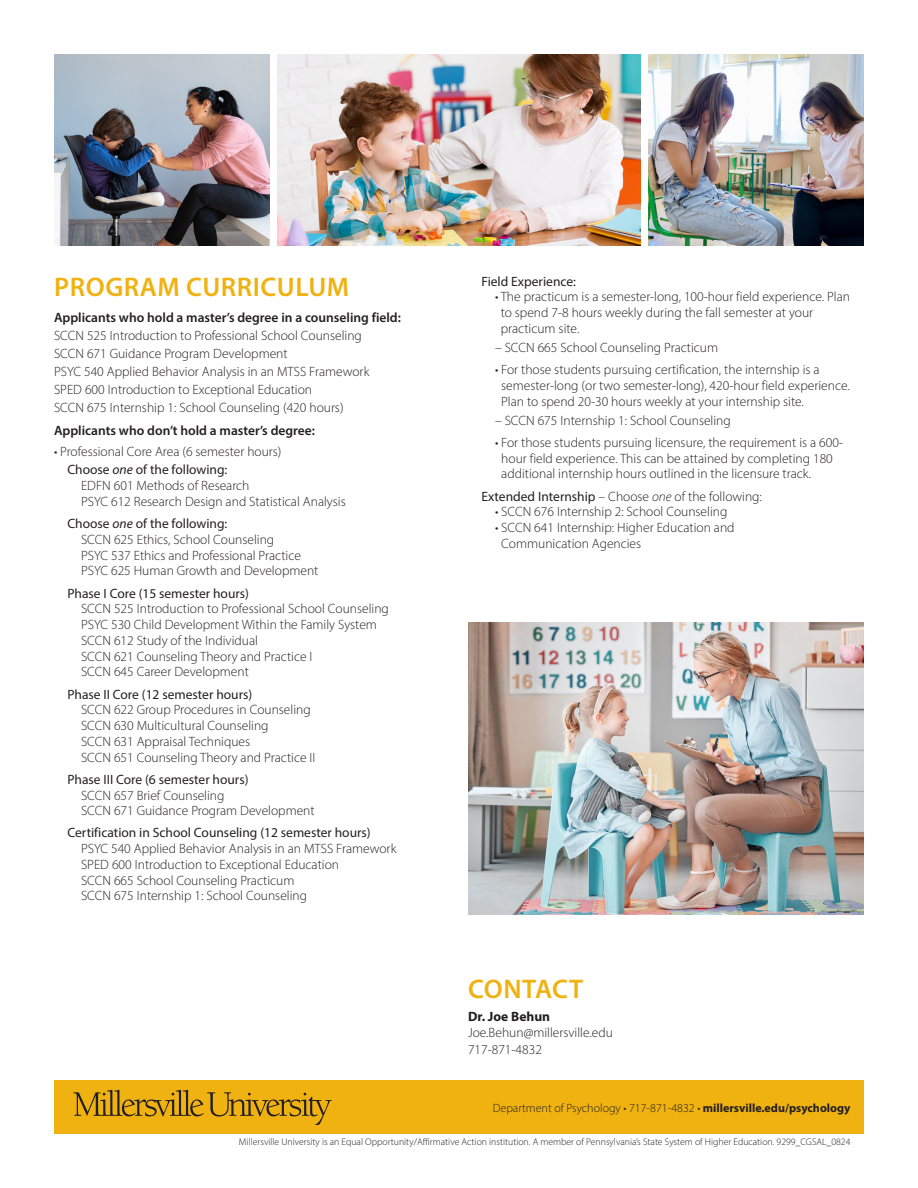
<style>
.page{position:relative;width:918px;height:1188px;background:#fff}
.page>*{position:absolute;margin:0;border:0;box-sizing:border-box;transform-origin:0 0}
.Body_Title{font:600 27px "Myriad Pro";letter-spacing:.02em;color:#efb211}
.Body{font:300 13.5px/15.8px "Myriad Pro";color:#231f20}
.Body-2{font:13.5px "Myriad Pro";color:#231f20}
.Body-3{font:600 13.5px "Myriad Pro";color:#231f20}
.t1{font:700 13.5px "Myriad Pro";color:#231f20}
.t2{font:300 12px "Myriad Pro";color:#231f20}
.t3{font:300 9.75px "Myriad Pro";color:#231f20}
.s1{font-style:italic}
.s2{font-weight:400}
.s3{font-weight:700}
</style>
<div class="page">
<img style="left:648px;top:54px;width:216px;height:191px">
<img style="left:277px;top:54px;width:364px;height:191px">
<img style="left:54px;top:54px;width:216px;height:191px">
<div style="left:54px;top:1081px;width:810px;height:53px;background:#efb211"></div>
<svg style="left:73px;top:1090px;width:259px;height:35px"></svg>
<img style="left:468px;top:622px;width:396px;height:293px">
<p class="Body_Title" style="left:54px;top:270px;width:296px">PROGRAM CURRICULUM</p>
<p class="Body-3" style="left:54px;top:309px;width:348px">Applicants who hold a master’s degree in a counseling field:</p>
<p class="Body" style="left:54px;top:327px;width:309px">SCCN 525 Introduction to Professional School Counseling</p>
<p class="Body" style="left:54px;top:345px;width:235px">SCCN 671 Guidance Program Development</p>
<p class="Body" style="left:54px;top:363px;width:317px">PSYC 540 Applied Behavior Analysis in an MTSS Framework</p>
<p class="Body" style="left:54px;top:381px;width:260px">SPED 600 Introduction to Exceptional Education</p>
<p class="Body" style="left:54px;top:399px;width:291px">SCCN 675 Internship 1: School Counseling (420 hours)</p>
<p class="Body-3" style="left:54px;top:422px;width:263px">Applicants who don’t hold a master’s degree:</p>
<p class="Body" style="left:54px;top:444px;width:229px">• Professional Core Area (6 semester hours)</p>
<p class="Body-2" style="left:68px;top:461px;width:161px">Choose <span class="s1">one</span> of the following:</p>
<p class="Body" style="left:81px;top:478px;width:170px">EDFN 601 Methods of Research</p>
<p class="Body" style="left:81px;top:493px;width:266px">PSYC 612 Research Design and Statistical Analysis</p>
<p class="Body-2" style="left:68px;top:515px;width:161px">Choose <span class="s1">one</span> of the following:</p>
<p class="Body" style="left:81px;top:531px;width:195px">SCCN 625 Ethics, School Counseling</p>
<p class="Body" style="left:81px;top:547px;width:221px">PSYC 537 Ethics and Professional Practice</p>
<p class="Body" style="left:81px;top:563px;width:239px">PSYC 625 Human Growth and Development</p>
<p class="Body-2" style="left:68px;top:585px;width:183px">Phase I Core (15 semester hours)</p>
<p class="Body" style="left:81px;top:601px;width:309px">SCCN 525 Introduction to Professional School Counseling</p>
<p class="Body" style="left:81px;top:617px;width:298px">PSYC 530 Child Development Within the Family System</p>
<p class="Body" style="left:81px;top:632px;width:179px">SCCN 612 Study of the Individual</p>
<p class="Body" style="left:81px;top:648px;width:233px">SCCN 621 Counseling Theory and Practice I</p>
<p class="Body" style="left:81px;top:664px;width:169px">SCCN 645 Career Development</p>
<p class="Body-2" style="left:68px;top:686px;width:186px">Phase II Core (12 semester hours)</p>
<p class="Body" style="left:81px;top:702px;width:231px">SCCN 622 Group Procedures in Counseling</p>
<p class="Body" style="left:81px;top:718px;width:189px">SCCN 630 Multicultural Counseling</p>
<p class="Body" style="left:81px;top:733px;width:171px">SCCN 631 Appraisal Techniques</p>
<p class="Body" style="left:81px;top:749px;width:236px">SCCN 651 Counseling Theory and Practice II</p>
<p class="Body-2" style="left:68px;top:771px;width:183px">Phase III Core (6 semester hours)</p>
<p class="Body" style="left:81px;top:787px;width:145px">SCCN 657 Brief Counseling</p>
<p class="Body" style="left:81px;top:803px;width:235px">SCCN 671 Guidance Program Development</p>
<p class="Body-2" style="left:68px;top:825px;width:305px">Certification in School Counseling (12 semester hours)</p>
<p class="Body" style="left:81px;top:841px;width:317px">PSYC 540 Applied Behavior Analysis in an MTSS Framework</p>
<p class="Body" style="left:81px;top:856px;width:260px">SPED 600 Introduction to Exceptional Education</p>
<p class="Body" style="left:81px;top:872px;width:215px">SCCN 665 School Counseling Practicum</p>
<p class="Body" style="left:81px;top:888px;width:228px">SCCN 675 Internship 1: School Counseling</p>
<p class="Body-2" style="left:482px;top:273px;width:96px">Field Experience:</p>
<p class="Body" style="left:501px;top:289px;width:351px;text-indent:-6px">• The practicum is a semester-long, 100-hour field experience. Plan to spend 7-8 hours weekly during the fall semester at your practicum site.</p>
<p class="Body" style="left:495px;top:339px;width:225px">– SCCN 665 School Counseling Practicum</p>
<p class="Body" style="left:501px;top:362px;width:350px;text-indent:-6px">• For those students pursuing certification, the internship is a semester-long (or two semester-long), 420-hour field experience.<br>Plan to spend 20-30 hours weekly at your internship site.</p>
<p class="Body" style="left:495px;top:412px;width:237px">– SCCN 675 Internship 1: School Counseling</p>
<p class="Body" style="left:501px;top:434px;width:343px;text-indent:-6px">• For those students pursuing licensure, the requirement is a 600- hour field experience. This can be attained by completing 180 additional internship hours outlined in the licensure track.</p>
<p class="Body" style="left:482px;top:488px;width:282px"><span class="s2">Extended Internship</span> – Choose <span class="s1">one</span> of the following:</p>
<p class="Body" style="left:495px;top:504px;width:234px">• SCCN 676 Internship 2: School Counseling</p>
<p class="Body" style="left:501px;top:520px;width:235px;text-indent:-6px">• SCCN 641 Internship: Higher Education and<br>Communication Agencies</p>
<p class="Body_Title" style="left:468px;top:971px;width:117px">CONTACT</p>
<p class="t1" style="left:468px;top:1008px;width:84px">Dr. Joe Behun</p>
<p class="Body" style="left:468px;top:1025px;width:147px">Joe.Behun@millersville.edu</p>
<p class="Body" style="left:468px;top:1041px;width:75px">717-871-4832</p>
<p class="t2" style="left:493px;top:1101px;width:359px">Department of Psychology • 717-871-4832 • <span class="s3">millersville.edu/psychology</span></p>
<p class="t3" style="left:239px;top:1135px;width:613px">Millersville University is an Equal Opportunity/Affirmative Action institution. A member of Pennsylvania’s State System of Higher Education. 9299_CGSAL_0824</p>
</div>
